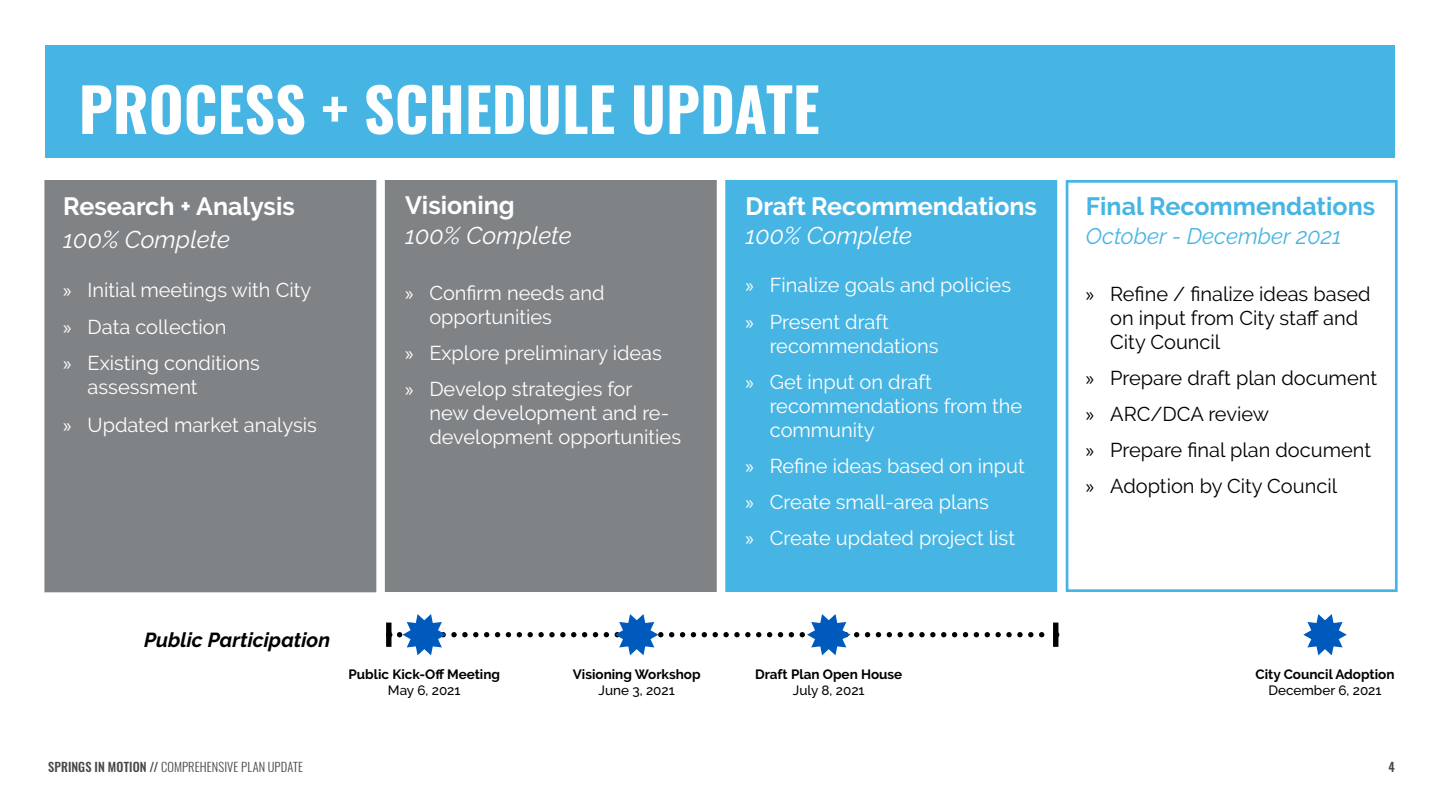
<style>
.page{position:relative;width:1440px;height:810px;background:#fff}
.page>*{position:absolute;margin:0;border:0;box-sizing:border-box;transform-origin:0 0}
.t1{font:700 60px "Oswald";color:#fff}
.t2{font:700 25px "Raleway";color:#fff}
.t3{font:700 25px "Raleway";color:#47b5e3}
.t4{font:italic 24.25px "Raleway";color:#fff}
.t5{font:italic 22.5px "Raleway";color:#47b5e3}
.t6{font:italic 700 20.25px "Raleway";color:#000}
.t7{font:20px/36.1px "Raleway";color:#fff}
.t8{font:20px/36.1px "Raleway";color:#000}
.t9{font:700 13.5px "Raleway";color:#000}
.t10{font:500 13.5px "Raleway";color:#000}
.t11{font:300 12.5px "Oswald";letter-spacing:.01em;color:#464649}
.t12{font:500 12.5px "Oswald";color:#464649}
.s1{font-family:"Myriad Pro"}
.s2{font-weight:500}
</style>
<div class="page">
<div style="left:725px;top:180px;width:332px;height:412px;background:#47b5e3"></div>
<div style="left:45px;top:45px;width:1350px;height:113px;background:#47b5e3"></div>
<div style="left:44px;top:180px;width:332px;height:412px;background:#808386"></div>
<div style="left:385px;top:180px;width:332px;height:412px;background:#808386"></div>
<div style="left:386px;top:623px;width:6px;height:24px;background:#000"></div>
<div style="left:1053px;top:623px;width:5px;height:24px;background:#000"></div>
<div style="left:1066px;top:180px;width:332px;height:412px;background:#fff;border:3px solid #47b5e3"></div>
<svg style="left:1303px;top:614px;width:44px;height:41px"></svg>
<svg style="left:400px;top:614px;width:645px;height:41px"></svg>
<h1 class="t1" style="left:79px;top:68px;width:742px">PROCESS + SCHEDULE UPDATE</h1>
<p class="t2" style="left:63px;top:192px;width:233px">Research + Analysis</p>
<p class="t4" style="left:63px;top:225px;width:168px">100% Complete</p>
<p class="t7" style="left:63px;top:272px;width:250px"><span class="s1">»</span> Initial meetings with City <span class="s1">»</span> Data collection<br><span class="s1">»</span> Existing conditions</p>
<p class="t7" style="left:63px;top:368px;width:255px;line-height:38px;text-indent:24px">assessment<br><span class="s1">»</span> Updated market analysis</p>
<p class="t2" style="left:405px;top:191px;width:111px">Visioning</p>
<p class="t4" style="left:405px;top:221px;width:168px">100% Complete</p>
<p class="t7" style="left:429px;top:281px;width:177px;line-height:24px;text-indent:-24px"><span class="s1">»</span> Confirm needs and opportunities</p>
<p class="t7" style="left:405px;top:335px;width:258px"><span class="s1">»</span> Explore preliminary ideas <span class="s1">»</span> Develop strategies for</p>
<p class="t7" style="left:429px;top:401px;width:253px;line-height:24px">new development and re&shy;development opportunities</p>
<p class="t6" style="left:144px;top:628px;width:188px">Public Participation</p>
<p class="t9" style="left:348px;top:667px;width:153px">Public Kick-Off Meeting</p>
<p class="t10" style="left:388px;top:683px;width:74px">May 6, 2021</p>
<p class="t9" style="left:573px;top:667px;width:129px">Visioning Workshop</p>
<p class="t10" style="left:599px;top:683px;width:78px">June 3, 2021</p>
<p class="t2" style="left:745px;top:192px;width:293px">Draft Recommendations</p>
<p class="t4" style="left:745px;top:222px;width:168px">100% Complete</p>
<p class="t7" style="left:745px;top:267px;width:267px"><span class="s1">»</span> Finalize goals and policies <span class="s1">»</span> Present draft</p>
<p class="t7" style="left:745px;top:327px;width:195px;text-indent:24px">recommendations <span class="s1">»</span> Get input on draft</p>
<p class="t7" style="left:770px;top:394px;width:254px;line-height:24px">recommendations from the community</p>
<p class="t7" style="left:745px;top:448px;width:281px"><span class="s1">»</span> Refine ideas based on input <span class="s1">»</span> Create small-area plans<br><span class="s1">»</span> Create updated project list</p>
<p class="t9" style="left:755px;top:667px;width:149px">Draft Plan Open House</p>
<p class="t10" style="left:793px;top:683px;width:73px">July 8, 2021</p>
<p class="t3" style="left:1086px;top:192px;width:291px">Final Recommendations</p>
<p class="t5" style="left:1086px;top:223px;width:257px">October - December 2021</p>
<p class="t8" style="left:1110px;top:282px;width:262px;line-height:24px;text-indent:-24px"><span class="s1">»</span> Refine / finalize ideas based on input from City staff and<br>City Council</p>
<p class="t8" style="left:1086px;top:360px;width:293px"><span class="s1">»</span> Prepare draft plan document <span class="s1">»</span> ARC/DCA review<br><span class="s1">»</span> Prepare final plan document <span class="s1">»</span> Adoption by City Council</p>
<p class="t9" style="left:1256px;top:667px;width:141px">City Council Adoption</p>
<p class="t10" style="left:1268px;top:683px;width:115px">December 6, 2021</p>
<p class="t11" style="left:48px;top:758px;width:257px"><span class="s2">SPRINGS IN MOTION //</span> COMPREHENSIVE PLAN UPDATE</p>
<p class="t12" style="left:1389px;top:758px;width:8px">4</p>
</div>
